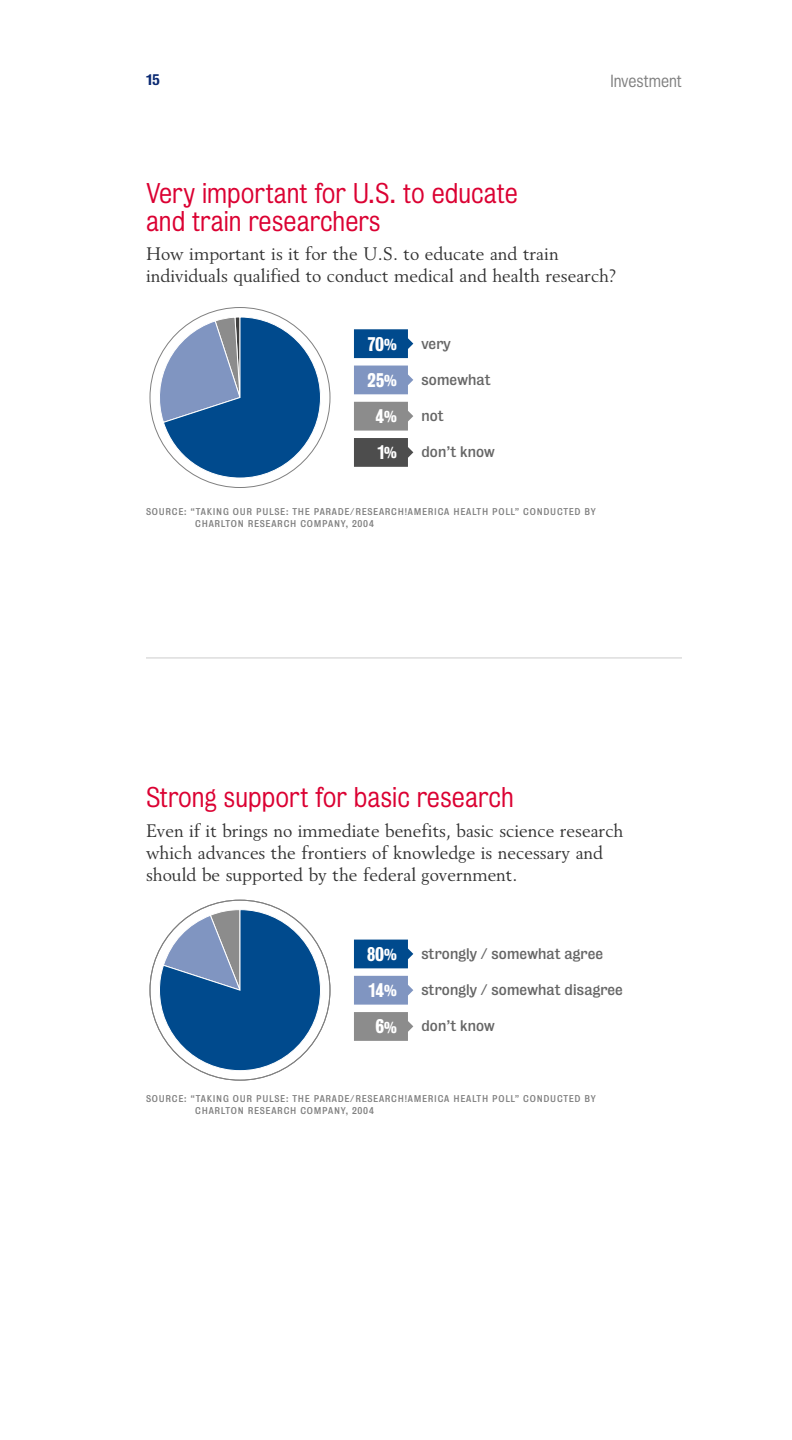
<style>
.page{position:relative;width:792px;height:1440px;background:#fff}
.page>*{position:absolute;margin:0;border:0;box-sizing:border-box;transform-origin:0 0}
.t1{font:26px/28px "Bureau Grotesque Five One";color:#db0132}
.t2{font:18px/22px "Revival 565 BT";color:#333}
.t3{font:18px "Bureau Grot Three Seven";color:#fff}
.t4{font:16px "Bureau Grotesque Five One";color:#808080}
.t5{font:14px "Bureau Grot Five Three";letter-spacing:.01em;color:#666}
.t6{font:14px "Bureau Grotesque Five Five";color:#0a2972}
.t7{font:9px/12px "Bureau Grot Five Three";letter-spacing:.085em;color:#808080}
.s1{font-size:14.4px}
</style>
<div class="page">
<hr style="left:146px;top:657px;width:536px;height:1px;background:#ccc">
<svg style="left:158px;top:909px;width:164px;height:163px"></svg>
<svg style="left:354px;top:940px;width:59px;height:28px;background:#115694"></svg>
<svg style="left:354px;top:976px;width:59px;height:29px;background:#8a9dc5"></svg>
<svg style="left:354px;top:1012px;width:59px;height:29px;background:#949494"></svg>
<svg style="left:150px;top:316px;width:172px;height:163px"></svg>
<svg style="left:354px;top:329px;width:59px;height:29px;background:#135795"></svg>
<svg style="left:354px;top:366px;width:59px;height:28px;background:#889cc5"></svg>
<svg style="left:354px;top:402px;width:59px;height:29px;background:#959595"></svg>
<svg style="left:354px;top:438px;width:59px;height:29px;background:#5a5a5a"></svg>
<p class="t6" style="left:146px;top:72px;width:15px">15</p>
<p class="t4" style="left:610px;top:75px;width:73px">Investment</p>
<h1 class="t1" style="left:146px;top:182px;width:373px">Very important for U.S. to educate and train researchers</h1>
<p class="t2" style="left:146px;top:245px;width:472px">How important is it for the U.S. to educate and train individuals qualified to conduct medical and health research?</p>
<p class="t3" style="left:368px;top:338px;width:31px">70<span class="s1">%</span></p>
<p class="t5" style="left:421px;top:339px;width:31px">very</p>
<p class="t3" style="left:367px;top:374px;width:31px">25<span class="s1">%</span></p>
<p class="t5" style="left:421px;top:375px;width:71px">somewhat</p>
<p class="t3" style="left:376px;top:410px;width:23px">4<span class="s1">%</span></p>
<p class="t5" style="left:421px;top:411px;width:24px">not</p>
<p class="t3" style="left:378px;top:447px;width:21px">1<span class="s1">%</span></p>
<p class="t5" style="left:421px;top:447px;width:75px">don’t know</p>
<p class="t7" style="left:195px;top:507px;width:402px;text-indent:-49px">SOURCE: “TAKING OUR PULSE: THE PARADE/RESEARCH!AMERICA HEALTH POLL” CONDUCTED BY<br>CHARLTON RESEARCH COMPANY, 2004</p>
<h1 class="t1" style="left:146px;top:787px;width:369px">Strong support for basic research</h1>
<p class="t2" style="left:146px;top:821px;width:479px">Even if it brings no immediate benefits, basic science research which advances the frontiers of knowledge is necessary and should be supported by the federal government.</p>
<p class="t3" style="left:367px;top:948px;width:31px">80<span class="s1">%</span></p>
<p class="t5" style="left:421px;top:949px;width:183px">strongly / somewhat agree</p>
<p class="t3" style="left:369px;top:985px;width:30px">14<span class="s1">%</span></p>
<p class="t5" style="left:421px;top:985px;width:203px">strongly / somewhat disagree</p>
<p class="t3" style="left:376px;top:1021px;width:23px">6<span class="s1">%</span></p>
<p class="t5" style="left:421px;top:1022px;width:75px">don’t know</p>
<p class="t7" style="left:195px;top:1094px;width:402px;text-indent:-49px">SOURCE: “TAKING OUR PULSE: THE PARADE/RESEARCH!AMERICA HEALTH POLL” CONDUCTED BY<br>CHARLTON RESEARCH COMPANY, 2004</p>
</div>
